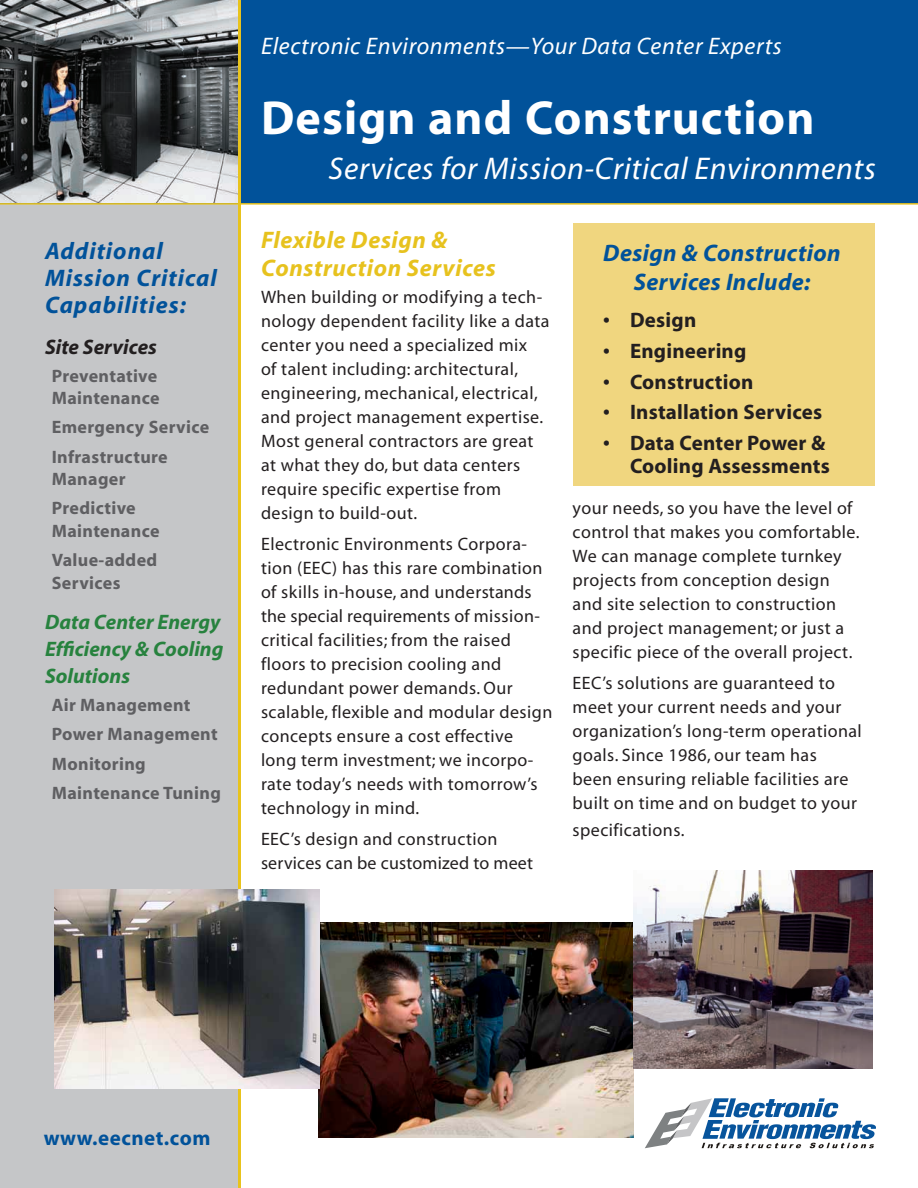
<style>
.page{position:relative;width:918px;height:1188px;background:#fff}
.page>*{position:absolute;margin:0;border:0;box-sizing:border-box;transform-origin:0 0}
.t1{font:700 48px "Myriad";letter-spacing:.025em;color:#fff}
.t2{font:italic 31.5px "Myriad";letter-spacing:.02em;color:#fff}
.copy_Sub-head{font:italic 24px "Myriad";letter-spacing:.025em;color:#fff}
.t3{font:italic 700 24px/27px "Myriad";letter-spacing:.035em;color:#01529a}
.copy_Sub-head-2{font:italic 700 24px/28.8px "Myriad";letter-spacing:.025em;color:#e7c21e}
.t4{font:italic 700 24px/28.8px "Myriad";letter-spacing:.015em;color:#01529a;text-align:center}
.t5{font:700 21px/22.5px "Myriad";letter-spacing:.01em;color:#231f20;text-align:right}
.t6{font:italic 700 21px/27px "Myriad";color:#27823e}
.t7{font:700 21px "Myriad";letter-spacing:.025em;color:#01529a}
.t8{font:italic 700 21px "Myriad";color:#231f20}
.main_copy{font:18px/24px "Myriad";letter-spacing:.025em;color:#231f20}
.t9{font:700 18px/22.5px "Myriad";letter-spacing:.02em;color:#5f5f62}
.s1{font-family:"Times New Roman";font-weight:400}
</style>
<div class="page">
<div style="left:0;top:113px;width:239px;height:1075px;background:#c5c6c8"></div>
<svg style="left:645px;top:1098px;width:231px;height:50px"></svg>
<div style="left:0;top:0;width:918px;height:204px;background:#01529a"></div>
<img style="left:0;top:0;width:238px;height:203px">
<hr style="left:0;top:203px;width:918px;height:2px;background:#e7c21e">
<hr style="left:238px;top:0;width:3px;height:1188px;background:#e8c31d">
<div style="left:574px;top:224px;width:301px;height:262px;background:#f0d67f"></div>
<img style="left:319px;top:922px;width:314px;height:216px">
<img style="left:633px;top:870px;width:239px;height:198px">
<img style="left:54px;top:890px;width:265px;height:198px">
<p class="t3" style="left:45px;top:239px;width:173px">Additional<br>Mission Critical<br>Capabilities:</p>
<p class="t8" style="left:45px;top:336px;width:113px">Site Services</p>
<p class="t9" style="left:52px;top:365px;width:109px">Preventative<br>Maintenance</p>
<p class="t9" style="left:52px;top:417px;width:159px">Emergency Service</p>
<p class="t9" style="left:52px;top:446px;width:118px">Infrastructure<br>Manager</p>
<p class="t9" style="left:52px;top:498px;width:109px">Predictive<br>Maintenance</p>
<p class="t9" style="left:52px;top:550px;width:107px">Value-added<br>Services</p>
<p class="t6" style="left:45px;top:609px;width:180px">Data Center Energy<br>Efficiency &amp; Cooling<br>Solutions</p>
<p class="t9" style="left:52px;top:694px;width:140px">Air Management</p>
<p class="t9" style="left:52px;top:724px;width:167px">Power Management</p>
<p class="t9" style="left:52px;top:753px;width:96px">Monitoring</p>
<p class="t9" style="left:52px;top:782px;width:171px">Maintenance Tuning</p>
<p class="copy_Sub-head" style="left:261px;top:34px;width:522px">Electronic Environments—Your Data Center Experts</p>
<p class="t1" style="left:261px;top:93px;width:555px">Design and Construction</p>
<p class="t2" style="left:329px;top:152px;width:549px">Services for Mission-Critical Environments</p>
<p class="copy_Sub-head-2" style="left:261px;top:226px;width:236px">Flexible Design &amp;<br>Construction Services</p>
<p class="main_copy" style="left:261px;top:286px;width:290px">When building or modifying a tech&shy;nology dependent facility like a data center you need a specialized mix<br>of talent including: architectural, engineering, mechanical, electrical, and project management expertise.<br>Most general contractors are great at what they do, but data centers require specific expertise from design to build-out.</p>
<p class="main_copy" style="left:261px;top:533px;width:293px">Electronic Environments Corpora&shy;tion (EEC) has this rare combination of skills in-house, and understands the special requirements of mission&shy;critical facilities; from the raised floors to precision cooling and redundant power demands. Our scalable, flexible and modular design concepts ensure a cost effective long term investment; we incorpo&shy;rate today’s needs with tomorrow’s technology in mind.</p>
<p class="main_copy" style="left:261px;top:827px;width:274px">EEC’s design and construction services can be customized to meet</p>
<p class="t4" style="left:603px;top:239px;width:239px">Design &amp; Construction<br>Services Include:</p>
<p class="t5" style="left:603px;top:310px;width:95px"><span class="s1">•</span> Design</p>
<p class="t5" style="left:603px;top:340px;width:145px"><span class="s1">•</span> Engineering</p>
<p class="t5" style="left:603px;top:371px;width:152px"><span class="s1">•</span> Construction</p>
<p class="t5" style="left:603px;top:402px;width:221px"><span class="s1">•</span> Installation Services</p>
<p class="t5" style="left:603px;top:433px;width:228px"><span class="s1">•</span> Data Center Power &amp;<br>Cooling Assessments</p>
<p class="main_copy" style="left:573px;top:497px;width:288px">your needs, so you have the level of control that makes you comfortable.<br>We can manage complete turnkey projects from conception design and site selection to construction and project management; or just a specific piece of the overall project.</p>
<p class="main_copy" style="left:573px;top:672px;width:291px">EEC’s solutions are guaranteed to meet your current needs and your organization’s long-term operational goals. Since 1986, our team has<br>been ensuring reliable facilities are built on time and on budget to your</p>
<p class="main_copy" style="left:573px;top:819px;width:113px">specifications.</p>
<p class="t7" style="left:44px;top:1128px;width:168px">www.eecnet.com</p>
</div>
